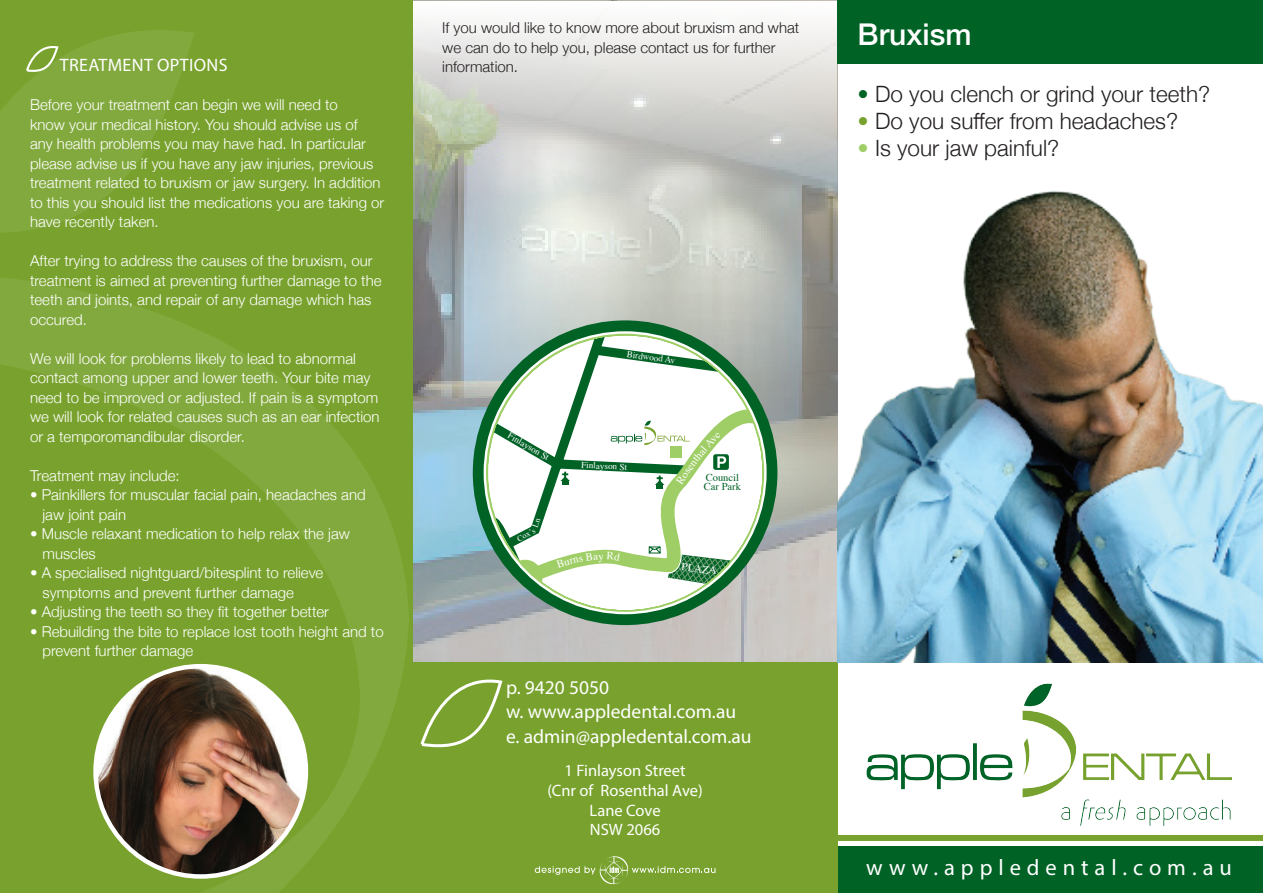
<style>
.page{position:relative;width:1263px;height:893px;background:#fff}
.page>*{position:absolute;margin:0;border:0;box-sizing:border-box;transform-origin:0 0}
.t1{font:500 30px "Helvetica Neue";color:#fff}
.t2{font:300 22.5px "Helvetica Neue";color:#231f20}
.t3{font:22.5px "Myriad Pro";letter-spacing:.265em;color:#fff}
.t4{font:19.5px "Myriad Pro";color:#fff}
.t5{font:18px "Myriad Pro";letter-spacing:.02em;color:#fff}
.t6{font:16.5px "Myriad Pro";color:#fff}
.t7{font:300 15px/19.5px "Helvetica Neue";color:#fff}
.t8{font:300 15px/19.5px "Helvetica Neue";color:#231f20}
.t9{font:10.95px "Times";color:#fff}
.t10{font:10.5px/9px "Times";color:#016226}
.t11{font:9.15px "Times";color:#fff}
.t12{font:8.25px "Times";color:#fff}
.s1{color:#016226}
.s2{color:#78a22d}
.s3{color:#9fce66}
</style>
<div class="page">
<img style="left:412px;top:0;width:426px;height:661px">
<div style="left:812px;top:846px;width:451px;height:47px;background:#016226"></div>
<div style="left:795px;top:835px;width:468px;height:6px;background:#78a22d"></div>
<div style="left:0;top:0;width:412px;height:893px;background:#78a22d"></div>
<svg style="left:0;top:277px;width:409px;height:341px"></svg>
<svg style="left:94px;top:618px;width:315px;height:275px"></svg>
<div style="left:412px;top:663px;width:426px;height:230px;background:#78a22d"></div>
<div style="left:838px;top:0;width:425px;height:64px;background:#016226"></div>
<img style="left:838px;top:190px;width:425px;height:473px">
<div style="left:473px;top:320px;width:304px;height:305px;border:14px solid #016226;border-radius:50%"></div>
<svg style="left:484px;top:332px;width:282px;height:282px"></svg>
<svg style="left:413px;top:1px;width:424px;height:196px"></svg>
<img style="left:866px;top:683px;width:366px;height:142px">
<svg style="left:535px;top:856px;width:180px;height:29px"></svg>
<svg style="left:0;top:30px;width:194px;height:203px"></svg>
<svg style="left:420px;top:679px;width:83px;height:69px"></svg>
<img style="left:96px;top:666px;width:210px;height:210px;border-radius:105px">
<svg style="left:532px;top:518px;width:8px;height:10px"></svg>
<svg style="left:556px;top:552px;width:64px;height:16px"></svg>
<svg style="left:611px;top:420px;width:115px;height:68px"></svg>
<p class="t5" style="left:60px;top:54px;width:169px">TREATMENT OPTIONS</p>
<p class="t7" style="left:30px;top:94px;width:356px">Before your treatment can begin we will need to<br>know your medical history. You should advise us of<br>any health problems you may have had. In particular please advise us if you have any jaw injuries, previous treatment related to bruxism or jaw surgery. In addition to this you should list the medications you are taking or have recently taken.</p>
<p class="t7" style="left:30px;top:250px;width:353px">After trying to address the causes of the bruxism, our treatment is aimed at preventing further damage to the teeth and joints, and repair of any damage which has occured.</p>
<p class="t7" style="left:30px;top:348px;width:351px">We will look for problems likely to lead to abnormal contact among upper and lower teeth. Your bite may need to be improved or adjusted. If pain is a symptom we will look for related causes such as an ear infection or a temporomandibular disorder.</p>
<p class="t7" style="left:30px;top:465px;width:151px">Treatment may include:</p>
<p class="t7" style="left:30px;top:484px;width:337px">• Painkillers for muscular facial pain, headaches and</p>
<p class="t7" style="left:43px;top:504px;width:85px">jaw joint pain</p>
<p class="t7" style="left:30px;top:523px;width:321px">• Muscle relaxant medication to help relax the jaw</p>
<p class="t7" style="left:43px;top:543px;width:55px">muscles</p>
<p class="t7" style="left:30px;top:562px;width:295px">• A specialised nightguard/bitesplint to relieve</p>
<p class="t7" style="left:43px;top:582px;width:253px">symptoms and prevent further damage</p>
<p class="t7" style="left:30px;top:601px;width:300px">• Adjusting the teeth so they fit together better</p>
<p class="t7" style="left:30px;top:621px;width:355px">• Rebuilding the bite to replace lost tooth height and to</p>
<p class="t7" style="left:43px;top:640px;width:152px">prevent further damage</p>
<p class="t8" style="left:442px;top:17px;width:359px">If you would like to know more about bruxism and what we can do to help you, please contact us for further information.</p>
<p class="t11" style="left:513px;top:427px;width:48px;rotate:30deg">Finlayson St</p>
<p class="t12" style="left:514px;top:533px;width:21px;rotate:-29deg">Cox’s</p>
<p class="t11" style="left:628px;top:345px;width:50px;rotate:8deg">Birdwood Av</p>
<p class="t11" style="left:582px;top:456px;width:48px;rotate:3deg">Finlayson St</p>
<p class="t10" style="left:704px;top:472px;width:39px">Council<br>Car Park</p>
<p class="t9" style="left:683px;top:556px;width:37px;rotate:7deg">PLAZA</p>
<p class="t4" style="left:506px;top:676px;width:104px">p. 9420 5050</p>
<p class="t4" style="left:506px;top:699px;width:232px">w. www.appledental.com.au</p>
<p class="t4" style="left:506px;top:724px;width:247px">e. admin@appledental.com.au</p>
<p class="t6" style="left:565px;top:760px;width:122px">1 Finlayson Street</p>
<p class="t6" style="left:547px;top:780px;width:157px">(Cnr of Rosenthal Ave)</p>
<p class="t6" style="left:590px;top:800px;width:73px">Lane Cove</p>
<p class="t6" style="left:590px;top:820px;width:72px">NSW 2066</p>
<p class="t1" style="left:857px;top:10px;width:115px">Bruxism</p>
<p class="t2" style="left:857px;top:76px;width:354px"><span class="s1">•</span> Do you clench or grind your teeth?</p>
<p class="t2" style="left:857px;top:103px;width:322px"><span class="s2">•</span> Do you suffer from headaches?</p>
<p class="t2" style="left:857px;top:130px;width:203px"><span class="s3">•</span> Is your jaw painful?</p>
<p class="t3" style="left:866px;top:853px;width:367px">www.appledental.com.au</p>
</div>
